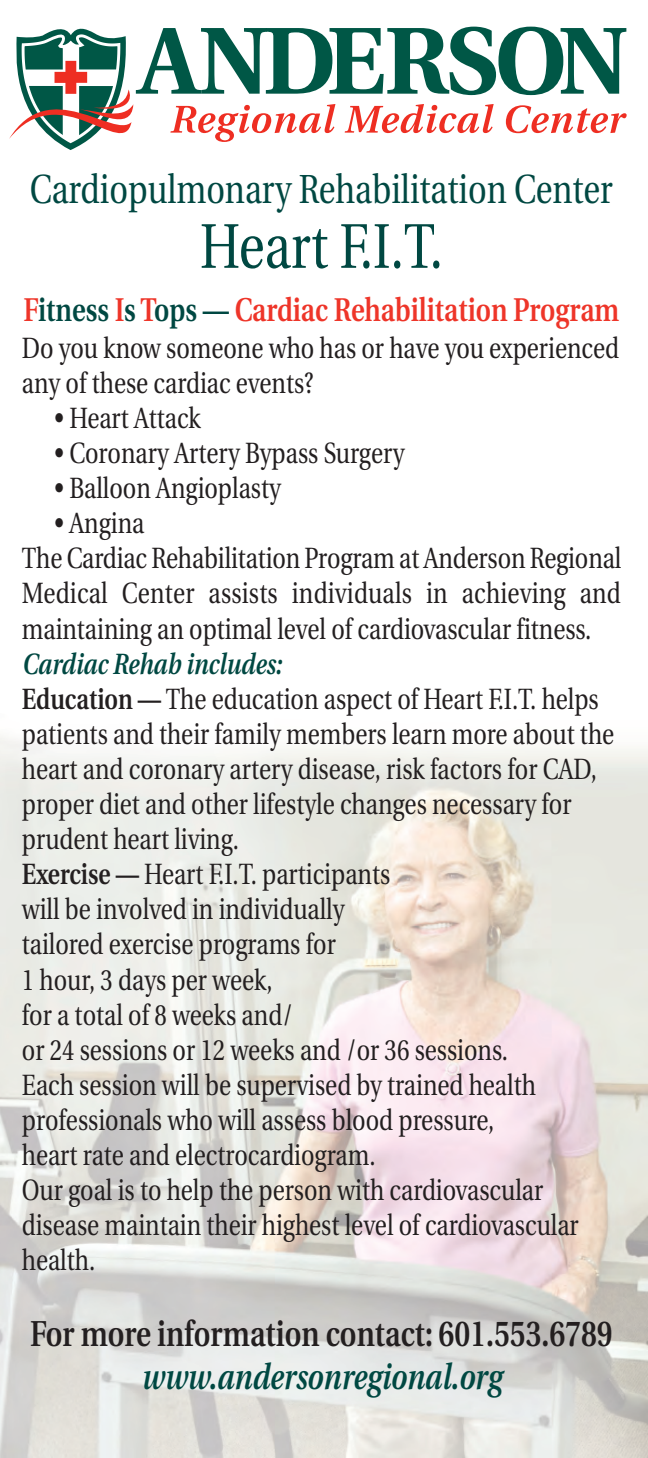
<style>
.page{position:relative;width:648px;height:1458px;background:#fff}
.page>*{position:absolute;margin:0;border:0;box-sizing:border-box;transform-origin:0 0}
.t1{font:63px "Utopia";color:#004842;scale:.8 1}
.t2{font:40.5px "Utopia";color:#004842;scale:.8 1}
.t3{font:600 36px "Utopia";color:#231f20;scale:.8 1}
.t4{font:italic 600 36px "Utopia";color:#004842;scale:.8 1}
.t5{font:600 32.85px "Utopia";color:#ee3529;scale:.8 1}
.t6{font:29.25px/35.1px "Utopia";color:#231f20;scale:.8 1}
.s1{color:#004842}
.s2{font-weight:600;font-style:italic;color:#004842}
.s3{font-weight:600}
</style>
<div class="page">
<img style="left:0;top:736px;width:648px;height:722px">
<svg style="left:9px;top:27px;width:618px;height:123px"></svg>
<h2 class="t2" style="left:30px;top:172px;width:730px">Cardiopulmonary Rehabilitation Center</h2>
<h1 class="t1" style="left:200px;top:221px;width:305px">Heart F.I.T.</h1>
<p class="t5" style="left:23px;top:297px;width:746px">F<span class="s1">itness</span> I<span class="s1">s</span> T<span class="s1">ops —</span> Cardiac Rehabilitation Program</p>
<p class="t6" style="left:22px;top:333px;width:748px">Do you know someone who has or have you experienced any of these cardiac events?</p>
<p class="t6" style="left:55px;top:403px;width:184px">• Heart Attack</p>
<p class="t6" style="left:55px;top:438px;width:439px">• Coronary Artery Bypass Surgery</p>
<p class="t6" style="left:55px;top:473px;width:285px">• Balloon Angioplasty</p>
<p class="t6" style="left:22px;top:508px;width:751px;text-indent:33px">• Angina<br>The Cardiac Rehabilitation Program at Anderson Regional Medical Center assists individuals in achieving and maintaining an optimal level of cardiovascular fitness.</p>
<p class="t6" style="left:22px;top:649px;width:742px"><span class="s2">Cardiac Rehab includes:<br></span><span class="s3">Education —</span> The education aspect of Heart F.I.T. helps patients and their family members learn more about the heart and coronary artery disease, risk factors for CAD, proper diet and other lifestyle changes necessary for prudent heart living.<br><span class="s3">Exercise —</span> Heart F.I.T. participants<br>will be involved in individually<br>tailored exercise programs for<br>1 hour, 3 days per week,<br>for a total of 8 weeks and/<br>or 24 sessions or 12 weeks and /or 36 sessions.<br>Each session will be supervised by trained health professionals who will assess blood pressure,<br>heart rate and electrocardiogram.<br>Our goal is to help the person with cardiovascular disease maintain their highest level of cardiovascular health.</p>
<p class="t3" style="left:30px;top:1319px;width:730px">For more information contact: 601.553.6789</p>
<p class="t4" style="left:141px;top:1362px;width:452px">www.andersonregional.org</p>
</div>
